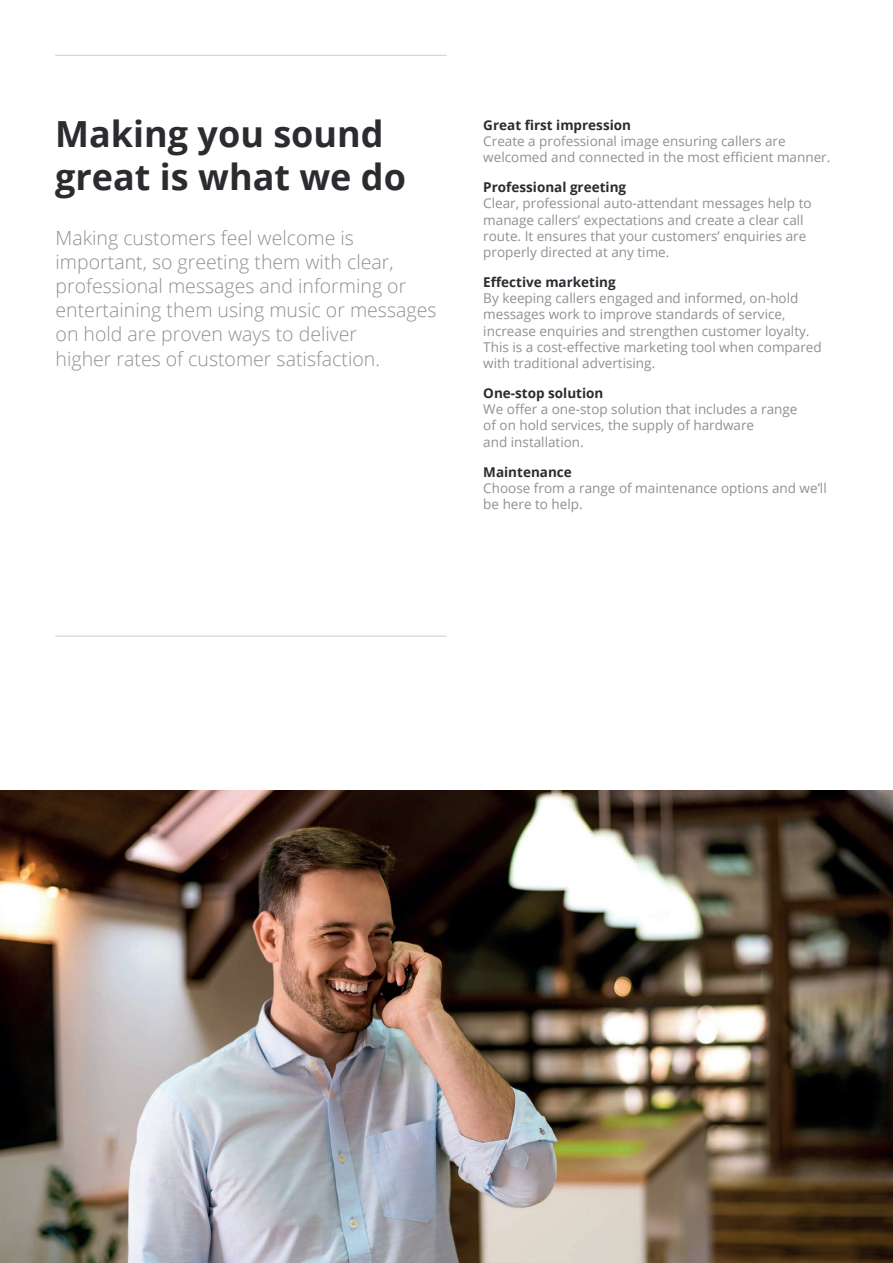
<style>
.page{position:relative;width:893px;height:1263px;background:#fff}
.page>*{position:absolute;margin:0;border:0;box-sizing:border-box;transform-origin:0 0}
.t1{font:700 36px/43.2px "Open Sans";color:#2a2c2f}
.t2{font:300 19.5px/24px "Open Sans";color:#8e9092}
.t3{font:13.5px/16.2px "Open Sans";color:#8e9092}
.t4{font:700 13.5px "Open Sans";color:#2b2c31}
.t5{font:700 13.5px "Open Sans";color:#2a2c31}
</style>
<div class="page">
<hr style="left:55px;top:55px;width:391px;height:1px;background:#8e9092">
<hr style="left:55px;top:636px;width:392px;height:1px;background:#8e9092">
<img style="left:0;top:791px;width:893px;height:472px">
<h1 class="t1" style="left:55px;top:111px;width:352px">Making you sound great is what we do</h1>
<p class="t5" style="left:483px;top:115px;width:149px">Great first impression</p>
<p class="t3" style="left:483px;top:133px;width:349px">Create a professional image ensuring callers are welcomed and connected in the most efficient manner.</p>
<p class="t4" style="left:483px;top:178px;width:144px">Professional greeting</p>
<p class="t3" style="left:483px;top:195px;width:330px">Clear, professional auto-attendant messages help to manage callers’ expectations and create a clear call route. It ensures that your customers’ enquiries are properly directed at any time.</p>
<p class="t4" style="left:483px;top:273px;width:134px">Effective marketing</p>
<p class="t3" style="left:483px;top:290px;width:340px">By keeping callers engaged and informed, on-hold messages work to improve standards of service, increase enquiries and strengthen customer loyalty.<br>This is a cost-effective marketing tool when compared with traditional advertising.</p>
<p class="t4" style="left:483px;top:384px;width:122px">One-stop solution</p>
<p class="t3" style="left:483px;top:401px;width:316px">We offer a one-stop solution that includes a range of on hold services, the supply of hardware<br>and installation.</p>
<p class="t4" style="left:483px;top:462px;width:90px">Maintenance</p>
<p class="t3" style="left:483px;top:479px;width:345px">Choose from a range of maintenance options and we’ll be here to help.</p>
<h2 class="t2" style="left:56px;top:226px;width:382px">Making customers feel welcome is important, so greeting them with clear, professional messages and informing or entertaining them using music or messages on hold are proven ways to deliver<br>higher rates of customer satisfaction.</h2>
</div>
